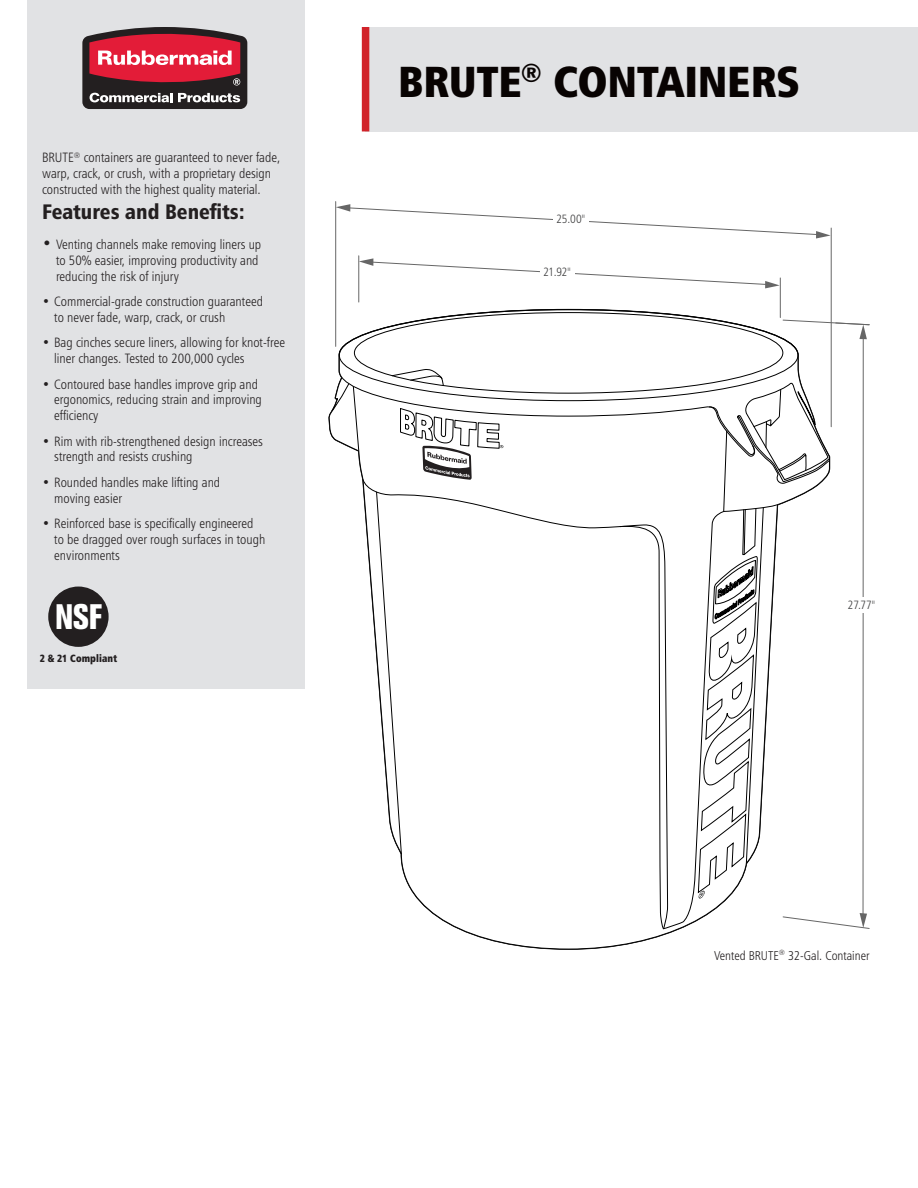
<style>
.page{position:relative;width:918px;height:1188px;background:#fff}
.page>*{position:absolute;margin:0;border:0;box-sizing:border-box;transform-origin:0 0}
.SPEC_SHEET_HEADER{font:43.5px "Humanist 777 BT Extra Black Cond B";letter-spacing:-.005em;color:#080302}
.t1{font:800 condensed 35.1px "Akzidenz Grotesk BE";color:#fff;scale:.93 1}
.t2{font:21px "Humanist 777 BT Black Condensed B";color:#231f20}
.t3{font:13.5px/15.8px "Humanist 777 BT Light Condensed B";color:#231f20}
.t4{font:12.75px "Humanist 777 BT Light Condensed B";color:#231f20}
.TABULAR_BODY_COPY{font:12px "Humanist 777 BT Light Condensed B";letter-spacing:-.025em;color:#3e3e3f}
.t5{font:10.5px "Humanist 777 BT Extra Black Cond B";letter-spacing:.005em;color:#231f20;scale:.94 1}
.s1{font-family:"Humanist 777 BT Bold Condensed B";font-size:16.5px}
</style>
<div class="page">
<div style="left:27px;top:0;width:277px;height:689px;background:#e1e2e4"></div>
<svg style="left:82px;top:27px;width:165px;height:82px;background:#95434e"></svg>
<div style="left:366px;top:27px;width:552px;height:104px;background:#e1e2e4"></div>
<div style="left:362px;top:27px;width:7px;height:104px;background:#d1232a"></div>
<svg style="left:328px;top:382px;width:11px;height:61px"></svg>
<svg style="left:339px;top:309px;width:462px;height:170px"></svg>
<svg style="left:362px;top:479px;width:258px;height:450px"></svg>
<svg style="left:392px;top:369px;width:52px;height:17px"></svg>
<svg style="left:400px;top:408px;width:103px;height:72px"></svg>
<hr style="left:863px;top:336px;width:1px;height:581px;background:#666">
<svg style="left:620px;top:382px;width:249px;height:547px"></svg>
<hr style="left:335px;top:202px;width:1px;height:144px;background:#666">
<svg style="left:336px;top:204px;width:495px;height:35px"></svg>
<hr style="left:831px;top:228px;width:1px;height:199px;background:#666">
<svg style="left:783px;top:320px;width:86px;height:19px"></svg>
<hr style="left:359px;top:256px;width:1px;height:46px;background:#666">
<svg style="left:359px;top:258px;width:421px;height:30px"></svg>
<hr style="left:780px;top:278px;width:1px;height:40px;background:#666">
<div style="left:540px;top:264px;width:34px;height:15px;background:#fff"></div>
<div style="left:553px;top:212px;width:36px;height:15px;background:#fff"></div>
<div style="left:844px;top:598px;width:35px;height:15px;background:#fff"></div>
<div style="left:48px;top:587px;width:61px;height:60px;background:#231f20;border-radius:50%"></div>
<p class="t3" style="left:42px;top:149px;width:240px">BRUTE<sup>®</sup> containers are guaranteed to never fade, warp, crack, or crush, with a proprietary design constructed with the highest quality material.</p>
<p class="t2" style="left:42px;top:198px;width:204px">Features and Benefits:</p>
<p class="t3" style="left:56px;top:236px;width:207px;text-indent:-14px"><span class="s1">•</span> Venting channels make removing liners up to 50% easier, improving productivity and reducing the risk of injury</p>
<p class="t3" style="left:54px;top:293px;width:210px;text-indent:-12px">• Commercial-grade construction guaranteed to never fade, warp, crack, or crush</p>
<p class="t3" style="left:54px;top:335px;width:232px;text-indent:-12px">• Bag cinches secure liners, allowing for knot-free liner changes. Tested to 200,000 cycles</p>
<p class="t3" style="left:54px;top:376px;width:209px;text-indent:-12px">• Contoured base handles improve grip and ergonomics, reducing strain and improving efficiency</p>
<p class="t3" style="left:54px;top:433px;width:210px;text-indent:-12px">• Rim with rib-strengthened design increases strength and resists crushing</p>
<p class="t3" style="left:54px;top:474px;width:167px;text-indent:-12px">• Rounded handles make lifting and moving easier</p>
<p class="t3" style="left:54px;top:515px;width:213px;text-indent:-12px">• Reinforced base is specifically engineered to be dragged over rough surfaces in tough environments</p>
<p class="t1" style="left:55px;top:596px;width:52px">NSF</p>
<p class="t5" style="left:40px;top:652px;width:84px">2 &amp; 21 Compliant</p>
<p class="SPEC_SHEET_HEADER" style="left:398px;top:54px;width:403px">BRUTE<sup>®</sup> CONTAINERS</p>
<p class="TABULAR_BODY_COPY" style="left:556px;top:212px;width:30px">25.00"</p>
<p class="TABULAR_BODY_COPY" style="left:543px;top:265px;width:29px">21.92"</p>
<p class="TABULAR_BODY_COPY" style="left:848px;top:598px;width:29px">27.77"</p>
<p class="t4" style="left:714px;top:947px;width:157px">Vented BRUTE<sup>®</sup> 32-Gal. Container</p>
</div>
